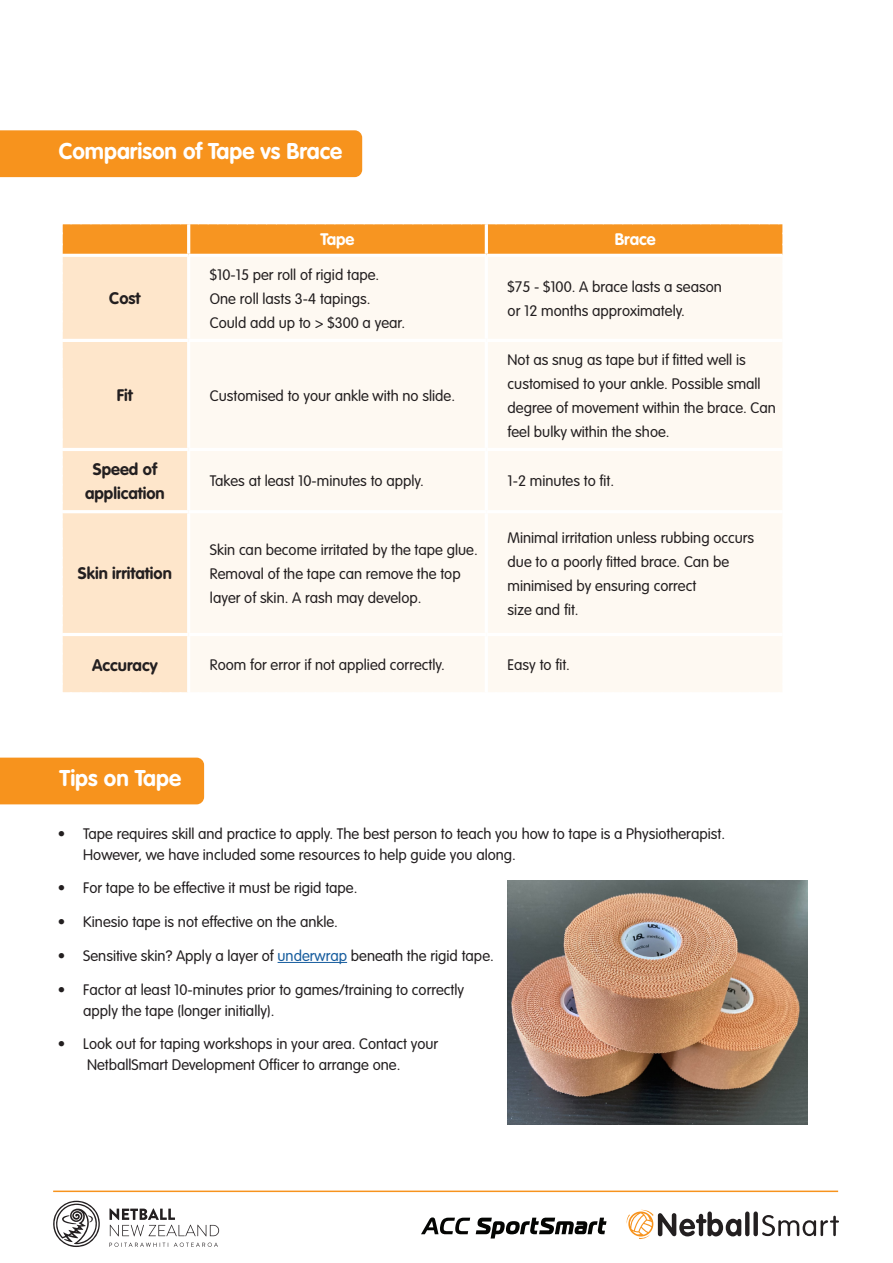
<style>
.page{position:relative;width:893px;height:1263px;background:#fff}
.page>*{position:absolute;margin:0;border:0;box-sizing:border-box;transform-origin:0 0}
.t1{font:700 22.5px "VAG Rounded Std";color:#fff}
.Sub_black_title{font:700 16.5px/24px "VAG Rounded Std";color:#231f20;text-align:center}
.Sub_black_title-2{font:700 16.5px "VAG Rounded Std";color:#fff}
.Sub_black_title-3{font:300 15px/24px "VAG Rounded Std";color:#231f20}
.s1{color:#175d9e}
</style>
<div class="page">
<svg style="left:627px;top:1210px;width:212px;height:29px"></svg>
<svg style="left:421px;top:1217px;width:49px;height:17px"></svg>
<svg style="left:476px;top:1217px;width:130px;height:21px"></svg>
<svg style="left:109px;top:1242px;width:109px;height:5px"></svg>
<svg style="left:109px;top:1208px;width:110px;height:28px"></svg>
<svg style="left:53px;top:1201px;width:47px;height:46px"></svg>
<hr style="left:53px;top:1190px;width:785px;height:2px;background:#f7931d">
<div style="left:0;top:130px;width:362px;height:47px;background:#f7931d"></div>
<div style="left:63px;top:331px;width:124px;height:361px;background:#fee6cb"></div>
<div style="left:191px;top:331px;width:591px;height:361px;background:#fef9f2"></div>
<svg style="left:62px;top:224px;width:721px;height:107px"></svg>
<svg style="left:62px;top:342px;width:1px;height:97px"></svg>
<svg style="left:62px;top:451px;width:1px;height:51px"></svg>
<svg style="left:62px;top:513px;width:1px;height:111px"></svg>
<svg style="left:62px;top:636px;width:1px;height:47px"></svg>
<svg style="left:72px;top:692px;width:115px;height:1px"></svg>
<hr style="left:187px;top:224px;width:3px;height:30px;background:#fff">
<hr style="left:485px;top:224px;width:3px;height:30px;background:#fff">
<hr style="left:63px;top:254px;width:126px;height:3px;background:#fff">
<hr style="left:189px;top:254px;width:297px;height:3px;background:#fff">
<hr style="left:187px;top:257px;width:3px;height:82px;background:#fff">
<hr style="left:486px;top:254px;width:296px;height:3px;background:#fff">
<hr style="left:485px;top:257px;width:3px;height:82px;background:#fff">
<hr style="left:63px;top:339px;width:126px;height:3px;background:#fff">
<hr style="left:189px;top:339px;width:297px;height:3px;background:#fff">
<hr style="left:486px;top:339px;width:296px;height:3px;background:#fff">
<hr style="left:485px;top:342px;width:3px;height:106px;background:#fff">
<hr style="left:63px;top:448px;width:126px;height:3px;background:#fff">
<hr style="left:189px;top:448px;width:297px;height:3px;background:#fff">
<hr style="left:486px;top:448px;width:296px;height:3px;background:#fff">
<hr style="left:485px;top:451px;width:3px;height:59px;background:#fff">
<hr style="left:63px;top:510px;width:126px;height:3px;background:#fff">
<hr style="left:189px;top:510px;width:297px;height:3px;background:#fff">
<hr style="left:486px;top:510px;width:296px;height:3px;background:#fff">
<hr style="left:485px;top:513px;width:3px;height:120px;background:#fff">
<hr style="left:63px;top:633px;width:126px;height:3px;background:#fff">
<hr style="left:189px;top:633px;width:297px;height:3px;background:#fff">
<hr style="left:486px;top:633px;width:296px;height:3px;background:#fff">
<hr style="left:485px;top:636px;width:3px;height:56px;background:#fff">
<div style="left:0;top:758px;width:204px;height:46px;background:#f7931d"></div>
<img style="left:507px;top:880px;width:300px;height:245px">
<hr style="left:278px;top:962px;width:69px;height:1px;background:#175d9e">
<p class="t1" style="left:59px;top:138px;width:285px">Comparison of Tape vs Brace</p>
<p class="Sub_black_title" style="left:109px;top:287px;width:33px">Cost</p>
<p class="Sub_black_title-2" style="left:321px;top:230px;width:35px">Tape</p>
<p class="Sub_black_title-2" style="left:615px;top:230px;width:42px">Brace</p>
<p class="Sub_black_title-3" style="left:210px;top:263px;width:197px">$10-15 per roll of rigid tape.<br>One roll lasts 3-4 tapings.<br>Could add up to &gt; $300 a year.</p>
<p class="Sub_black_title-3" style="left:508px;top:275px;width:216px">$75 - $100. A brace lasts a season or 12 months approximately.</p>
<p class="Sub_black_title" style="left:117px;top:384px;width:17px">Fit</p>
<p class="Sub_black_title-3" style="left:210px;top:384px;width:247px">Customised to your ankle with no slide.</p>
<p class="Sub_black_title-3" style="left:508px;top:348px;width:270px">Not as snug as tape but if fitted well is customised to your ankle. Possible small degree of movement within the brace. Can feel bulky within the shoe.</p>
<p class="Sub_black_title" style="left:85px;top:458px;width:81px">Speed of application</p>
<p class="Sub_black_title" style="left:78px;top:562px;width:95px">Skin irritation</p>
<p class="Sub_black_title-3" style="left:210px;top:470px;width:215px">Takes at least 10-minutes to apply.</p>
<p class="Sub_black_title-3" style="left:508px;top:470px;width:108px">1-2 minutes to fit.</p>
<p class="Sub_black_title-3" style="left:210px;top:538px;width:269px">Skin can become irritated by the tape glue.<br>Removal of the tape can remove the top layer of skin. A rash may develop.</p>
<p class="Sub_black_title-3" style="left:508px;top:526px;width:248px">Minimal irritation unless rubbing occurs due to a poorly fitted brace. Can be minimised by ensuring correct<br>size and fit.</p>
<p class="Sub_black_title" style="left:92px;top:653px;width:67px">Accuracy</p>
<p class="Sub_black_title-3" style="left:210px;top:653px;width:236px">Room for error if not applied correctly.</p>
<p class="Sub_black_title-3" style="left:508px;top:653px;width:64px">Easy to fit.</p>
<p class="t1" style="left:60px;top:765px;width:123px">Tips on Tape</p>
<p class="Sub_black_title-3" style="left:83px;top:823px;width:643px;line-height:21px;text-indent:-26px">• Tape requires skill and practice to apply. The best person to teach you how to tape is a Physiotherapist.<br>However, we have included some resources to help guide you along.</p>
<p class="Sub_black_title-3" style="left:58px;top:877px;width:301px">• For tape to be effective it must be rigid tape.</p>
<p class="Sub_black_title-3" style="left:58px;top:910px;width:282px">• Kinesio tape is not effective on the ankle.</p>
<p class="Sub_black_title-3" style="left:58px;top:944px;width:438px">• Sensitive skin? Apply a layer of <span class="s1">underwrap</span> beneath the rigid tape.</p>
<p class="Sub_black_title-3" style="left:83px;top:979px;width:382px;line-height:21px;text-indent:-26px">• Factor at least 10-minutes prior to games/training to correctly apply the tape (longer initially).</p>
<p class="Sub_black_title-3" style="left:58px;top:1034px;width:382px;line-height:21px;text-align:center">• Look out for taping workshops in your area. Contact your<br>NetballSmart Development Officer to arrange one.</p>
</div>
